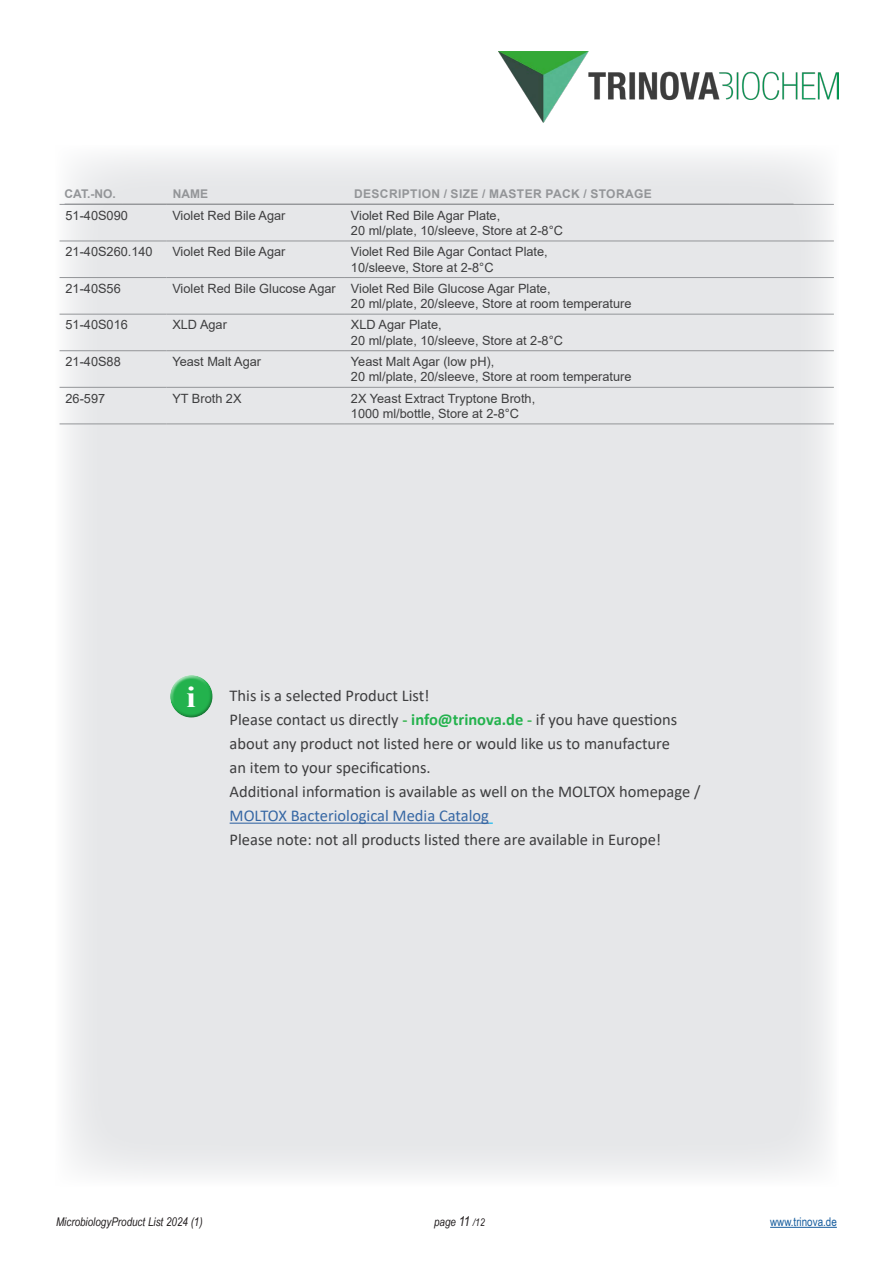
<style>
.page{position:relative;width:893px;height:1263px;background:#fff}
.page>*{position:absolute;margin:0;border:0;box-sizing:border-box;transform-origin:0 0}
.t1{font:700 30px "Times New Roman";color:#fff;scale:1.1 1}
.t2{font:16.5px/24px "Calibri";color:#3e3e3f}
.t3{font:16.5px "Calibri";color:#3667a4}
.t4{font:12.75px/15.3px "Arial";color:#3e3e3f}
.t5{font:700 12px "Arial";letter-spacing:.035em;color:#939598}
.t6{font:italic 12px "Arial Narrow";color:#231f20}
.t7{font:12px "Arial Narrow";color:#175d9e}
.s1{font-weight:700;color:#41b759}
.s2{font-weight:700;color:#23b24d}
.s3{font-size:13.5px}
.s4{font-size:10.5px}
</style>
<div class="page">
<img style="left:499px;top:51px;width:340px;height:72px">
<hr style="left:770px;top:1227px;width:67px;height:1px;background:#175d9e">
<div style="left:55px;top:145px;width:784px;height:1041px;background:#e6e7e9"></div>
<hr style="left:60px;top:204px;width:106px;height:1px;background:#939598">
<hr style="left:345px;top:204px;width:489px;height:1px;background:#939598">
<hr style="left:60px;top:241px;width:106px;height:1px;background:#939598">
<hr style="left:166px;top:241px;width:179px;height:1px;background:#939598">
<hr style="left:345px;top:241px;width:489px;height:1px;background:#939598">
<hr style="left:60px;top:277px;width:106px;height:1px;background:#939598">
<hr style="left:166px;top:277px;width:179px;height:1px;background:#939598">
<hr style="left:345px;top:277px;width:489px;height:1px;background:#939598">
<hr style="left:60px;top:314px;width:106px;height:1px;background:#939598">
<hr style="left:166px;top:314px;width:179px;height:1px;background:#939598">
<hr style="left:345px;top:314px;width:489px;height:1px;background:#939598">
<hr style="left:60px;top:350px;width:106px;height:1px;background:#939598">
<hr style="left:166px;top:350px;width:179px;height:1px;background:#939598">
<hr style="left:345px;top:350px;width:489px;height:1px;background:#939598">
<hr style="left:60px;top:387px;width:106px;height:1px;background:#939598">
<hr style="left:166px;top:387px;width:179px;height:1px;background:#939598">
<hr style="left:345px;top:387px;width:489px;height:1px;background:#939598">
<hr style="left:60px;top:423px;width:106px;height:1px;background:#939598">
<hr style="left:166px;top:423px;width:179px;height:1px;background:#939598">
<hr style="left:345px;top:423px;width:489px;height:1px;background:#939598">
<hr style="left:123px;top:204px;width:231px;height:1px;background:#939598">
<hr style="left:230px;top:823px;width:259px;height:1px;background:#3667a4">
<div style="left:168px;top:673px;width:45px;height:35px;background:#fff;opacity:.75"></div>
<div style="left:169px;top:682px;width:44px;height:36px;background:#939598;opacity:.75"></div>
<p class="t5" style="left:65px;top:185px;width:53px">CAT.-NO.</p>
<p class="t5" style="left:173px;top:185px;width:37px">NAME</p>
<p class="t5" style="left:354px;top:185px;width:299px">DESCRIPTION / SIZE / MASTER PACK / STORAGE</p>
<p class="t4" style="left:66px;top:207px;width:64px">51-40S090</p>
<p class="t4" style="left:172px;top:207px;width:115px">Violet Red Bile Agar</p>
<p class="t4" style="left:351px;top:207px;width:214px">Violet Red Bile Agar Plate,<br>20 ml/plate, 10/sleeve, Store at 2-8°C</p>
<p class="t4" style="left:66px;top:244px;width:89px">21-40S260.140</p>
<p class="t4" style="left:172px;top:244px;width:115px">Violet Red Bile Agar</p>
<p class="t4" style="left:351px;top:244px;width:198px">Violet Red Bile Agar Contact Plate,<br>10/sleeve, Store at 2-8°C</p>
<p class="t4" style="left:66px;top:281px;width:57px">21-40S56</p>
<p class="t4" style="left:351px;top:281px;width:282px;text-indent:-179px">Violet Red Bile Glucose Agar Violet Red Bile Glucose Agar Plate,<br>20 ml/plate, 20/sleeve, Store at room temperature</p>
<p class="t4" style="left:66px;top:317px;width:64px">51-40S016</p>
<p class="t4" style="left:172px;top:317px;width:56px">XLD Agar</p>
<p class="t4" style="left:351px;top:317px;width:214px">XLD Agar Plate,<br>20 ml/plate, 10/sleeve, Store at 2-8°C</p>
<p class="t4" style="left:66px;top:354px;width:57px">21-40S88</p>
<p class="t4" style="left:172px;top:354px;width:90px">Yeast Malt Agar</p>
<p class="t4" style="left:351px;top:354px;width:282px">Yeast Malt Agar (low pH),<br>20 ml/plate, 20/sleeve, Store at room temperature</p>
<p class="t4" style="left:66px;top:390px;width:41px">26-597</p>
<p class="t4" style="left:172px;top:390px;width:71px">YT Broth 2X</p>
<p class="t4" style="left:351px;top:390px;width:186px">2X Yeast Extract Tryptone Broth,<br>1000 ml/bottle, Store at 2-8°C</p>
<h1 class="t1" style="left:187px;top:675px;width:10px">i</h1>
<p class="t2" style="left:230px;top:683px;width:472px">This is a selected Product List!<br>Please contact us directly <span class="s1">-</span> <span class="s2">info@trinova.de</span> <span class="s1">-</span> if you have questions about any product not listed here or would like us to manufacture<br>an item to your specifications.<br>Additional information is available as well on the MOLTOX homepage /</p>
<p class="t3" style="left:230px;top:804px;width:261px">MOLTOX Bacteriological Media Catalog</p>
<p class="t2" style="left:230px;top:827px;width:433px">Please note: not all products listed there are available in Europe!</p>
<p class="t6" style="left:56px;top:1213px;width:148px">MicrobiologyProduct List 2024 (1)</p>
<p class="t6" style="left:434px;top:1213px;width:52px">page <span class="s3">11</span> <span class="s4">/12</span></p>
<p class="t7" style="left:770px;top:1213px;width:68px">www.trinova.de</p>
</div>
